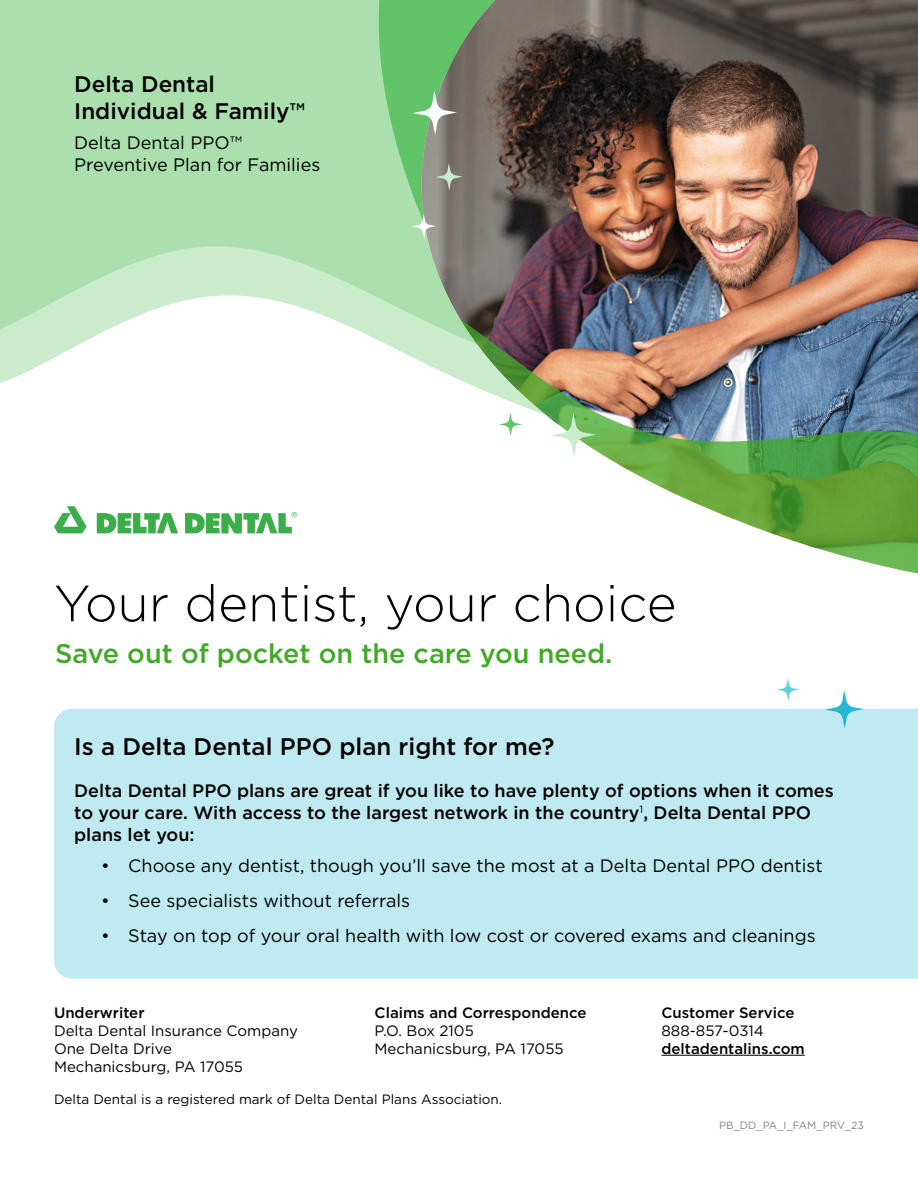
<style>
.page{position:relative;width:918px;height:1188px;background:#fff}
.page>*{position:absolute;margin:0;border:0;box-sizing:border-box;transform-origin:0 0}
.t1{font:300 51px "Gotham";color:#000}
.t2{font:500 27px "Gotham";color:#41a928}
.t3{font:500 24px "Gotham";color:#000}
.t4{font:500 22.5px/27px "Gotham";color:#000}
.t5{font:18px/21.6px "Gotham";color:#000}
.t6{font:500 18px/21.6px "Gotham";color:#000}
.t7{font:15px/18px "Gotham";color:#000}
.t8{font:500 15px "Gotham";color:#000}
.t9{font:13.5px "Gotham";color:#000}
.t10{font:10.5px "Gotham";color:#808285}
</style>
<div class="page">
<svg style="left:0;top:0;width:372px;height:383px;fill:#abdfae"></svg>
<img style="left:384px;top:0;width:534px;height:141px">
<img style="left:381px;top:141px;width:537px;height:433px">
<svg style="left:413px;top:91px;width:44px;height:44px"></svg>
<svg style="left:411px;top:214px;width:25px;height:25px"></svg>
<svg style="left:435px;top:163px;width:28px;height:28px"></svg>
<svg style="left:551px;top:413px;width:45px;height:44px"></svg>
<svg style="left:499px;top:413px;width:23px;height:23px"></svg>
<svg style="left:54px;top:506px;width:243px;height:28px"></svg>
<div style="left:54px;top:709px;width:864px;height:270px;background:#c0eaf1"></div>
<svg style="left:825px;top:690px;width:39px;height:39px"></svg>
<svg style="left:777px;top:678px;width:23px;height:23px"></svg>
<hr style="left:662px;top:1055px;width:143px;height:1px;background:#000">
<p class="t4" style="left:74px;top:71px;width:232px">Delta Dental<br>Individual &amp; Family™</p>
<p class="t5" style="left:74px;top:132px;width:248px">Delta Dental PPO™<br>Preventive Plan for Families</p>
<h1 class="t1" style="left:54px;top:571px;width:624px">Your dentist, your choice</h1>
<h2 class="t2" style="left:55px;top:636px;width:559px">Save out of pocket on the care you need.</h2>
<h3 class="t3" style="left:74px;top:731px;width:482px">Is a Delta Dental PPO plan right for me?</h3>
<p class="t6" style="left:74px;top:780px;width:761px">Delta Dental PPO plans are great if you like to have plenty of options when it comes to your care. With access to the largest network in the country<sup>1</sup>, Delta Dental PPO plans let you:</p>
<p class="t5" style="left:101px;top:854px;width:723px">• Choose any dentist, though you’ll save the most at a Delta Dental PPO dentist</p>
<p class="t5" style="left:101px;top:889px;width:310px">• See specialists without referrals</p>
<p class="t5" style="left:101px;top:924px;width:716px">• Stay on top of your oral health with low cost or covered exams and cleanings</p>
<p class="t8" style="left:54px;top:1003px;width:92px">Underwriter</p>
<p class="t7" style="left:54px;top:1021px;width:245px">Delta Dental Insurance Company<br>One Delta Drive<br>Mechanicsburg, PA 17055</p>
<p class="t8" style="left:375px;top:1003px;width:213px">Claims and Correspondence</p>
<p class="t7" style="left:375px;top:1021px;width:191px">P.O. Box 2105<br>Mechanicsburg, PA 17055</p>
<p class="t9" style="left:54px;top:1091px;width:450px">Delta Dental is a registered mark of Delta Dental Plans Association.</p>
<p class="t8" style="left:662px;top:1003px;width:135px">Customer Service</p>
<p class="t7" style="left:662px;top:1021px;width:104px">888-857-0314</p>
<p class="t8" style="left:662px;top:1039px;width:145px">deltadentalins.com</p>
<p class="t10" style="left:719px;top:1118px;width:146px">PB_DD_PA_I_FAM_PRV_23</p>
</div>
